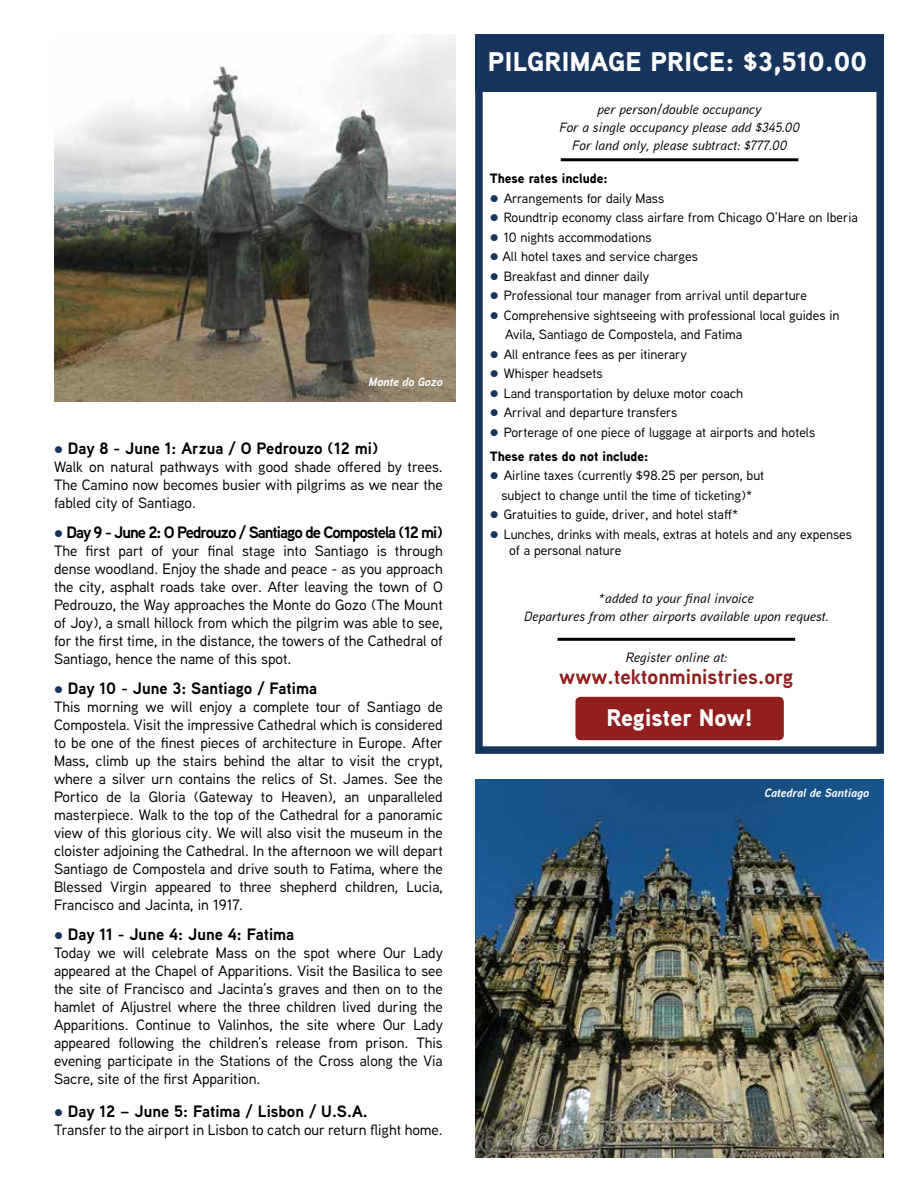
<style>
.page{position:relative;width:918px;height:1188px;background:#fff}
.page>*{position:absolute;margin:0;border:0;box-sizing:border-box;transform-origin:0 0}
.t1{font:900 27px "Aaux Next";letter-spacing:.01em;color:#fff}
.t2{font:900 24px "Aaux Next";color:#fff}
.t3{font:700 21px "Aaux Next";color:#901f1d}
.t4{font:700 16.5px "Aaux Next";color:#000}
.t5{font:700 16.5px "Aaux Next";letter-spacing:-.06em;color:#000}
.t6{font:500 15px/18px "Aaux Next";color:#000;text-align:justify}
.t7{font:500 13.5px/19.5px "Aaux Next";color:#000}
.t8{font:italic 500 13.5px/18px "Aaux Next";letter-spacing:.02em;color:#000;text-align:center}
.t9{font:900 13.5px "Aaux Next";color:#000}
.t10{font:italic 700 12px "Aaux Next";color:#fff}
.s1{color:#17345c}
.s2{font-weight:900}
</style>
<div class="page">
<div style="left:475px;top:34px;width:409px;height:720px;border:8px solid #17345c"></div>
<div style="left:475px;top:34px;width:409px;height:58px;background:#17345c"></div>
<hr style="left:561px;top:158px;width:237px;height:3px;background:#000">
<hr style="left:558px;top:638px;width:237px;height:3px;background:#000">
<div style="left:575px;top:697px;width:209px;height:43px;background:#901f1d;border-radius:5px"></div>
<img style="left:475px;top:780px;width:409px;height:378px">
<img style="left:54px;top:36px;width:401px;height:366px">
<p class="t10" style="left:369px;top:373px;width:76px">Monte do Gozo</p>
<p class="t4" style="left:54px;top:436px;width:326px"><span class="s1">●</span> Day 8 - June 1: Arzua / O Pedrouzo (12 mi)</p>
<p class="t6" style="left:54px;top:457px;width:390px">Walk on natural pathways with good shade offered by trees.<br>The Camino now becomes busier with pilgrims as we near the fabled city of Santiago.</p>
<p class="t5" style="left:54px;top:520px;width:390px"><span class="s1">●</span> Day 9 - June 2: O Pedrouzo / Santiago de Compostela (12 mi)</p>
<p class="t6" style="left:54px;top:541px;width:390px">The first part of your final stage into Santiago is through dense woodland. Enjoy the shade and peace - as you approach the city, asphalt roads take over. After leaving the town of O Pedrouzo, the Way approaches the Monte do Gozo (The Mount of Joy), a small hillock from which the pilgrim was able to see, for the first time, in the distance, the towers of the Cathedral of Santiago, hence the name of this spot.</p>
<p class="t4" style="left:54px;top:676px;width:265px"><span class="s1">●</span> Day 10 - June 3: Santiago / Fatima</p>
<p class="t6" style="left:54px;top:697px;width:391px">This morning we will enjoy a complete tour of Santiago de Compostela. Visit the impressive Cathedral which is considered to be one of the finest pieces of architecture in Europe. After Mass, climb up the stairs behind the altar to visit the crypt, where a silver urn contains the relics of St. James. See the Portico de la Gloria (Gateway to Heaven), an unparalleled masterpiece. Walk to the top of the Cathedral for a panoramic view of this glorious city. We will also visit the museum in the cloister adjoining the Cathedral. In the afternoon we will depart Santiago de Compostela and drive south to Fatima, where the Blessed Virgin appeared to three shepherd children, Lucia, Francisco and Jacinta, in 1917.</p>
<p class="t4" style="left:54px;top:922px;width:242px"><span class="s1">●</span> Day 11 - June 4: June 4: Fatima</p>
<p class="t6" style="left:54px;top:943px;width:391px">Today we will celebrate Mass on the spot where Our Lady appeared at the Chapel of Apparitions. Visit the Basilica to see the site of Francisco and Jacinta’s graves and then on to the hamlet of Aljustrel where the three children lived during the Apparitions. Continue to Valinhos, the site where Our Lady appeared following the children’s release from prison. This evening participate in the Stations of the Cross along the Via Sacre, site of the first Apparition.</p>
<p class="t4" style="left:54px;top:1099px;width:315px"><span class="s1">●</span> Day 12 – June 5: Fatima / Lisbon / U.S.A.</p>
<p class="t6" style="left:54px;top:1120px;width:390px">Transfer to the airport in Lisbon to catch our return flight home.</p>
<h1 class="t1" style="left:488px;top:43px;width:381px">PILGRIMAGE PRICE: $3,510.00</h1>
<p class="t8" style="left:559px;top:100px;width:242px">per person/double occupancy<br>For a single occupancy please add $345.00<br>For land only, please subtract: $777.00</p>
<p class="t9" style="left:490px;top:169px;width:119px">These rates include:</p>
<p class="t7" style="left:490px;top:188px;width:176px"><span class="s1">●</span> Arrangements for daily Mass</p>
<p class="t7" style="left:490px;top:208px;width:370px"><span class="s1">●</span> Roundtrip economy class airfare from Chicago O’Hare on Iberia</p>
<p class="t7" style="left:490px;top:227px;width:163px"><span class="s1">●</span> 10 nights accommodations</p>
<p class="t7" style="left:490px;top:247px;width:210px"><span class="s1">●</span> All hotel taxes and service charges</p>
<p class="t7" style="left:490px;top:266px;width:161px"><span class="s1">●</span> Breakfast and dinner daily</p>
<p class="t7" style="left:490px;top:286px;width:319px"><span class="s1">●</span> Professional tour manager from arrival until departure</p>
<p class="t7" style="left:505px;top:305px;width:336px;text-indent:-15px"><span class="s1">●</span> Comprehensive sightseeing with professional local guides in<br>Avila, Santiago de Compostela, and Fatima</p>
<p class="t7" style="left:490px;top:344px;width:199px"><span class="s1">●</span> All entrance fees as per itinerary</p>
<p class="t7" style="left:490px;top:364px;width:114px"><span class="s1">●</span> Whisper headsets</p>
<p class="t7" style="left:490px;top:383px;width:255px"><span class="s1">●</span> Land transportation by deluxe motor coach</p>
<p class="t7" style="left:490px;top:403px;width:189px"><span class="s1">●</span> Arrival and departure transfers</p>
<p class="t7" style="left:490px;top:420px;width:327px;line-height:24px"><span class="s1">●</span> Porterage of one piece of luggage at airports and hotels<br><span class="s2">These rates do not include:</span></p>
<p class="t7" style="left:490px;top:466px;width:276px;text-align:center"><span class="s1">●</span> Airline taxes (currently $98.25 per person, but subject to change until the time of ticketing)*</p>
<p class="t7" style="left:490px;top:505px;width:250px"><span class="s1">●</span> Gratuities to guide, driver, and hotel staff*</p>
<p class="t7" style="left:509px;top:526px;width:345px;line-height:16.5px;text-indent:-19px"><span class="s1">●</span> Lunches, drinks with meals, extras at hotels and any expenses of a personal nature</p>
<p class="t8" style="left:524px;top:589px;width:306px">*added to your final invoice<br>Departures from other airports available upon request.</p>
<p class="t8" style="left:626px;top:647px;width:103px">Register online at:</p>
<h3 class="t3" style="left:559px;top:662px;width:236px">www.tektonministries.org</h3>
<h2 class="t2" style="left:606px;top:700px;width:148px">Register Now!</h2>
<p class="t10" style="left:764px;top:784px;width:106px">Catedral de Santiago</p>
</div>
